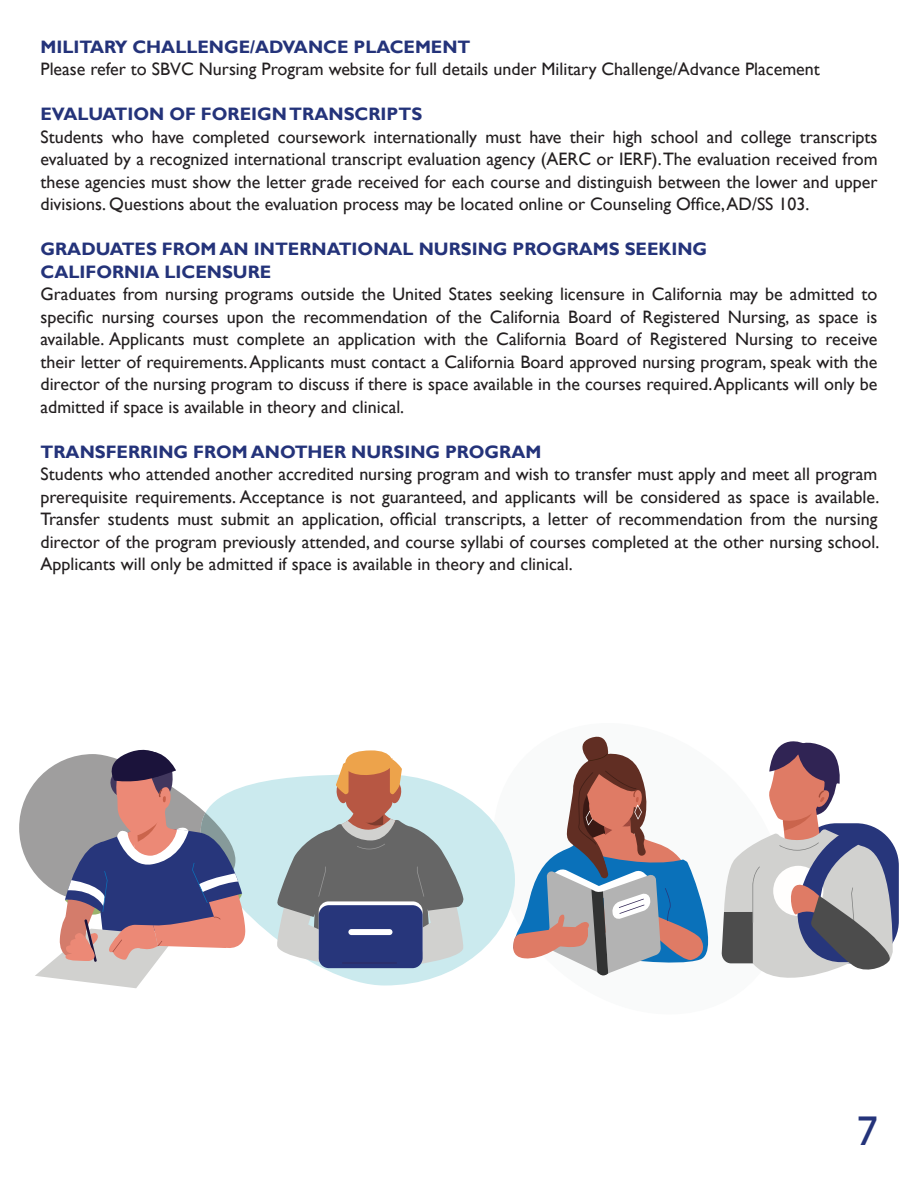
<style>
.page{position:relative;width:918px;height:1188px;background:#fff}
.page>*{position:absolute;margin:0;border:0;box-sizing:border-box;transform-origin:0 0}
.t1{font:42.3px "GT Eesti Pro Display";color:#24337a}
.t2{font:18px/22.5px "Gill Sans";color:#231f20;text-align:justify}
.t3{font:700 18px "Gill Sans";color:#24337a}
</style>
<div class="page">
<svg style="left:246px;top:779px;width:265px;height:207px;fill:#cbeaee"></svg>
<div style="left:794px;top:823px;width:105px;height:140px;background:#27367b;border-radius:43px"></div>
<div style="left:319px;top:905px;width:104px;height:63px;background:#27367b;border-radius:10px"></div>
<svg style="left:19px;top:749px;width:227px;height:239px"></svg>
<svg style="left:112px;top:940px;width:10px;height:12px"></svg>
<svg style="left:276px;top:750px;width:188px;height:216px"></svg>
<svg style="left:511px;top:736px;width:382px;height:242px"></svg>
<p class="t3" style="left:40px;top:36px;width:432px">MILITARY CHALLENGE/ADVANCE PLACEMENT</p>
<p class="t2" style="left:40px;top:58px;width:781px">Please refer to SBVC Nursing Program website for full details under Military Challenge/Advance Placement</p>
<p class="t3" style="left:40px;top:104px;width:383px">EVALUATION OF FOREIGN TRANSCRIPTS</p>
<p class="t2" style="left:40px;top:126px;width:839px">Students who have completed coursework internationally must have their high school and college transcripts evaluated by a recognized international transcript evaluation agency (AERC or IERF). The evaluation received from these agencies must show the letter grade received for each course and distinguish between the lower and upper divisions. Questions about the evaluation process may be located online or Counseling Office, AD/SS 103.</p>
<p class="t3" style="left:40px;top:239px;width:668px">GRADUATES FROM AN INTERNATIONAL NURSING PROGRAMS SEEKING</p>
<p class="t3" style="left:40px;top:261px;width:232px">CALIFORNIA LICENSURE</p>
<p class="t2" style="left:40px;top:283px;width:839px">Graduates from nursing programs outside the United States seeking licensure in California may be admitted to specific nursing courses upon the recommendation of the California Board of Registered Nursing, as space is available. Applicants must complete an application with the California Board of Registered Nursing to receive their letter of requirements. Applicants must contact a California Board approved nursing program, speak with the director of the nursing program to discuss if there is space available in the courses required. Applicants will only be admitted if space is available in theory and clinical.</p>
<p class="t3" style="left:40px;top:441px;width:502px">TRANSFERRING FROM ANOTHER NURSING PROGRAM</p>
<p class="t2" style="left:40px;top:463px;width:840px">Students who attended another accredited nursing program and wish to transfer must apply and meet all program prerequisite requirements. Acceptance is not guaranteed, and applicants will be considered as space is available.<br>Transfer students must submit an application, official transcripts, a letter of recommendation from the nursing director of the program previously attended, and course syllabi of courses completed at the other nursing school.<br>Applicants will only be admitted if space is available in theory and clinical.</p>
<p class="t1" style="left:858px;top:1107px;width:21px">7</p>
</div>
